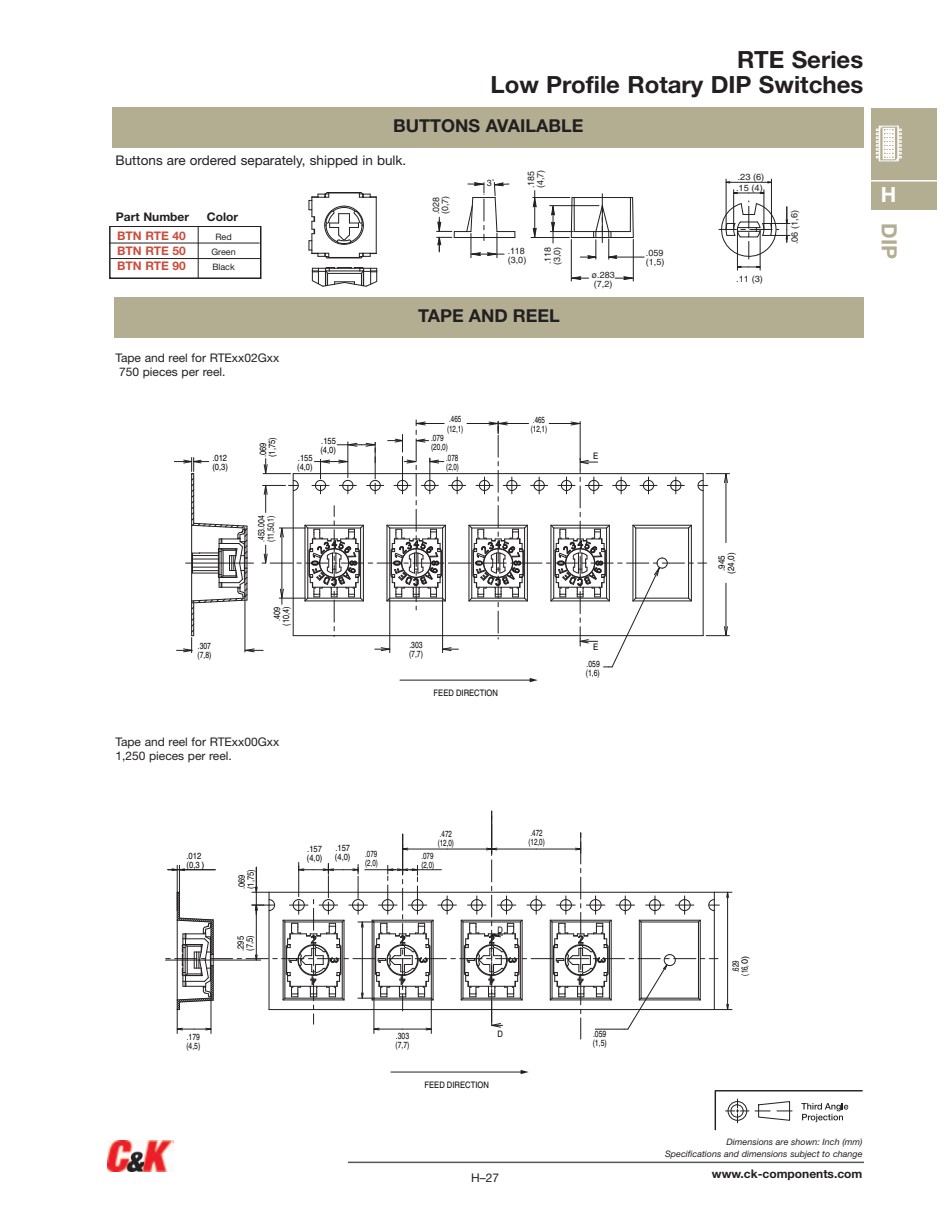
<style>
.page{position:relative;width:945px;height:1229px;background:#fff}
.page>*{position:absolute;margin:0;border:0;box-sizing:border-box;transform-origin:0 0}
.t1{font:700 23.7px/25.2px "Helvetica Neue";color:#231f20;text-align:right}
.t2{font:700 21px "Helvetica Neue";color:#b3ad92}
.t3{font:700 21px "Helvetica Neue";color:#fff}
.t4{font:700 17.85px "Helvetica Neue";color:#231f20}
.t5{font:13.35px "Helvetica Neue";color:#231f20}
.t6{font:12px "Helvetica Neue";color:#231f20}
.t7{font:11.85px/14.2px "Helvetica Neue";color:#231f20}
.t8{font:700 11.85px "Helvetica Neue";color:#231f20}
.t9{font:700 11.85px "Helvetica Neue";color:#cd4b3b}
.t10{font:9px/9.1px "Helvetica";color:#231f20}
.t11{font:9px/9px "Helvetica";color:#000;scale:.84 1}
.t12{font:9px/9.1px "Helvetica";color:#000;scale:.76 1}
.t13{font:9px/9px "Helvetica";color:#000;text-align:center;scale:.68 1}
.t14{font:9px/9.1px "Helvetica";color:#000;text-align:center;scale:.81 1}
.t15{font:9px/9.1px "Helvetica";color:#000;text-align:center;scale:.9 1}
.t16{font:italic 8.85px/11.9px "Helvetica Neue";color:#231f20;text-align:right}
.t17{font:8.85px/8.9px "Helvetica";color:#000;scale:.7 1}
.t18{font:8.85px/9px "Helvetica";color:#000;scale:.86 1}
.t19{font:8.85px/8.9px "Helvetica";color:#000;scale:.76 1}
.t20{font:8.85px/8.9px "Helvetica";color:#000;scale:.85 1}
.t21{font:8.85px/9px "Helvetica";color:#231f20}
.t22{font:8.85px/8.9px "Helvetica";color:#000;scale:.77 1}
.t23{font:8.85px/10.9px "Helvetica";color:#231f20;scale:1.04 1}
.t24{font:8.85px "Helvetica Neue";color:#231f20}
.t25{font:8.85px/9px "Helvetica";color:#000;scale:.73 1}
.t26{font:8.85px "Helvetica";color:#000;scale:.88 1}
</style>
<div class="page">
<svg style="left:165px;top:811px;width:567px;height:228px"></svg>
<hr style="left:391px;top:1071px;width:131px;height:1px;background:#231f20">
<svg style="left:519px;top:1070px;width:10px;height:5px"></svg>
<div style="left:872px;top:108px;width:65px;height:101px;background:#b3ad92"></div>
<svg style="left:876px;top:126px;width:26px;height:35px"></svg>
<hr style="left:871px;top:180px;width:67px;height:2px;background:#fff">
<svg style="left:715px;top:1090px;width:147px;height:40px"></svg>
<hr style="left:348px;top:1161px;width:516px;height:2px;background:#57585a">
<img style="left:107px;top:1140px;width:67px;height:31px">
<svg style="left:174px;top:420px;width:555px;height:248px"></svg>
<hr style="left:400px;top:679px;width:131px;height:1px;background:#231f20">
<svg style="left:528px;top:678px;width:10px;height:5px"></svg>
<div style="left:114px;top:297px;width:750px;height:40px;background:#b3ad92"></div>
<hr style="left:533px;top:197px;width:37px;height:1px;background:#231f20">
<hr style="left:531px;top:237px;width:38px;height:1px;background:#231f20">
<hr style="left:534px;top:191px;width:1px;height:46px;background:#231f20">
<svg style="left:532px;top:194px;width:5px;height:14px"></svg>
<svg style="left:532px;top:227px;width:5px;height:10px"></svg>
<hr style="left:609px;top:257px;width:35px;height:1px;background:#231f20">
<svg style="left:550px;top:194px;width:84px;height:65px"></svg>
<hr style="left:571px;top:239px;width:1px;height:42px;background:#231f20">
<hr style="left:633px;top:239px;width:1px;height:42px;background:#231f20">
<svg style="left:570px;top:276px;width:19px;height:4px"></svg>
<svg style="left:615px;top:276px;width:19px;height:4px"></svg>
<svg style="left:437px;top:182px;width:78px;height:76px"></svg>
<hr style="left:733px;top:190px;width:1px;height:39px;background:#231f20">
<hr style="left:764px;top:190px;width:1px;height:39px;background:#231f20">
<svg style="left:733px;top:191px;width:32px;height:3px"></svg>
<hr style="left:726px;top:179px;width:1px;height:50px;background:#231f20">
<hr style="left:771px;top:179px;width:1px;height:50px;background:#231f20">
<svg style="left:725px;top:181px;width:46px;height:3px"></svg>
<hr style="left:737px;top:229px;width:1px;height:41px;background:#231f20">
<hr style="left:760px;top:229px;width:1px;height:41px;background:#231f20">
<svg style="left:718px;top:201px;width:72px;height:67px"></svg>
<div style="left:109px;top:225px;width:152px;height:54px;border:2px solid #231f20"></div>
<hr style="left:109px;top:243px;width:151px;height:1px;background:#231f20">
<hr style="left:111px;top:258px;width:150px;height:1px;background:#231f20">
<hr style="left:198px;top:226px;width:1px;height:52px;background:#231f20">
<div style="left:112px;top:107px;width:752px;height:40px;background:#b3ad92"></div>
<svg style="left:311px;top:267px;width:66px;height:20px"></svg>
<svg style="left:309px;top:192px;width:68px;height:67px"></svg>
<h1 class="t1" style="left:491px;top:49px;width:374px">RTE Series<br>Low Profile Rotary DIP Switches</h1>
<h3 class="t4" style="left:393px;top:119px;width:192px">BUTTONS AVAILABLE</h3>
<p class="t5" style="left:116px;top:155px;width:292px">Buttons are ordered separately, shipped in bulk.</p>
<p class="t8" style="left:116px;top:212px;width:75px">Part Number</p>
<p class="t8" style="left:207px;top:212px;width:33px">Color</p>
<p class="t9" style="left:117px;top:231px;width:70px">BTN RTE 40</p>
<p class="t24" style="left:215px;top:233px;width:18px">Red</p>
<p class="t9" style="left:117px;top:246px;width:70px">BTN RTE 50</p>
<p class="t24" style="left:211px;top:248px;width:26px">Green</p>
<p class="t9" style="left:117px;top:261px;width:70px">BTN RTE 90</p>
<p class="t24" style="left:212px;top:263px;width:24px">Black</p>
<p class="t7" style="left:119px;top:351px;width:162px;text-indent:-4px">Tape and reel for RTExx02Gxx<br>750 pieces per reel.</p>
<p class="t10" style="left:432px;top:214px;width:20px;rotate:-90deg">.028 (0,7)</p>
<p class="t21" style="left:487px;top:179px;width:10px">3˚</p>
<p class="t10" style="left:527px;top:188px;width:20px;rotate:-90deg">.185 (4,7)</p>
<p class="t21" style="left:508px;top:247px;width:20px">.118 (3,0)</p>
<p class="t10" style="left:553px;top:265px;width:20px;rotate:-90deg">(3,0)</p>
<p class="t10" style="left:544px;top:264px;width:18px;rotate:-90deg">.118</p>
<p class="t21" style="left:646px;top:258px;width:20px">(1,5)</p>
<p class="t21" style="left:646px;top:249px;width:19px">.059</p>
<p class="t21" style="left:592px;top:271px;width:25px">ø.283 (7,2)</p>
<h3 class="t4" style="left:418px;top:309px;width:143px">TAPE AND REEL</h3>
<p class="t18" style="left:212px;top:454px;width:20px">.012 (0,3)</p>
<p class="t11" style="left:259px;top:457px;width:25px;rotate:-90deg">.069 (1,75)</p>
<p class="t12" style="left:258px;top:542px;width:37px;rotate:-90deg">.453.004 (11,50,1)</p>
<p class="t20" style="left:297px;top:454px;width:20px">.155 (4,0)</p>
<p class="t17" style="left:447px;top:416px;width:25px">.465 (12,1)</p>
<p class="t17" style="left:446px;top:454px;width:20px">.078 (2,0)</p>
<p class="t20" style="left:320px;top:437px;width:20px">.155 (4,0)</p>
<p class="t25" style="left:431px;top:434px;width:25px">.079 (20,0)</p>
<p class="t19" style="left:198px;top:642px;width:20px">.307 (7,8)</p>
<p class="t14" style="left:273px;top:625px;width:25px;rotate:-90deg">.409 (10,4)</p>
<p class="t7" style="left:116px;top:736px;width:165px">Tape and reel for RTExx00Gxx<br>1,250 pieces per reel.</p>
<p class="t19" style="left:409px;top:641px;width:20px">.303 (7,7)</p>
<p class="t18" style="left:434px;top:689px;width:76px">FEED DIRECTION</p>
<p class="t17" style="left:531px;top:416px;width:25px">.465 (12,1)</p>
<p class="t26" style="left:593px;top:452px;width:7px">E</p>
<p class="t26" style="left:593px;top:643px;width:7px">E</p>
<p class="t22" style="left:586px;top:660px;width:20px">.059 (1,6)</p>
<p class="t23" style="left:736px;top:172px;width:29px">.23 (6) .15 (4)</p>
<p class="t23" style="left:736px;top:274px;width:27px">.11 (3)</p>
<p class="t10" style="left:791px;top:244px;width:37px;rotate:-91deg">.06 (1,6)</p>
<p class="t15" style="left:718px;top:574px;width:25px;rotate:-90deg">.945 (24,0)</p>
<h2 class="t3" style="left:881px;top:187px;width:17px">H</h2>
<h2 class="t2" style="left:897px;top:223px;width:37px;rotate:90deg">DIP</h2>
<p class="t18" style="left:186px;top:852px;width:19px">.012</p>
<p class="t18" style="left:187px;top:861px;width:22px">(0,3 )</p>
<p class="t19" style="left:186px;top:1033px;width:20px">.179 (4,5)</p>
<p class="t11" style="left:238px;top:889px;width:25px;rotate:-90deg">.069 (1,75)</p>
<p class="t11" style="left:237px;top:950px;width:20px;rotate:-90deg">.295 (7,5)</p>
<p class="t20" style="left:307px;top:845px;width:20px">.157 (4,0)</p>
<p class="t20" style="left:335px;top:844px;width:20px">.157 (4,0)</p>
<p class="t17" style="left:365px;top:850px;width:20px">.079 (2,0)</p>
<p class="t17" style="left:438px;top:830px;width:25px">.472 (12,0)</p>
<p class="t17" style="left:421px;top:852px;width:20px">.079 (2,0)</p>
<p class="t17" style="left:528px;top:829px;width:25px">.472 (12,0)</p>
<p class="t18" style="left:498px;top:926px;width:8px">D</p>
<p class="t18" style="left:498px;top:1030px;width:8px">D</p>
<p class="t19" style="left:396px;top:1032px;width:20px">.303 (7,7)</p>
<p class="t22" style="left:593px;top:1030px;width:20px">.059 (1,5)</p>
<p class="t18" style="left:425px;top:1080px;width:76px">FEED DIRECTION</p>
<p class="t6" style="left:471px;top:1173px;width:30px">H–27</p>
<p class="t13" style="left:732px;top:975px;width:30px;rotate:-90deg">.629 (16,0)</p>
<p class="t16" style="left:665px;top:1136px;width:199px">Dimensions are shown: Inch (mm)<br>Specifications and dimensions subject to change</p>
<p class="t8" style="left:712px;top:1169px;width:152px">www.ck-components.com</p>
</div>
